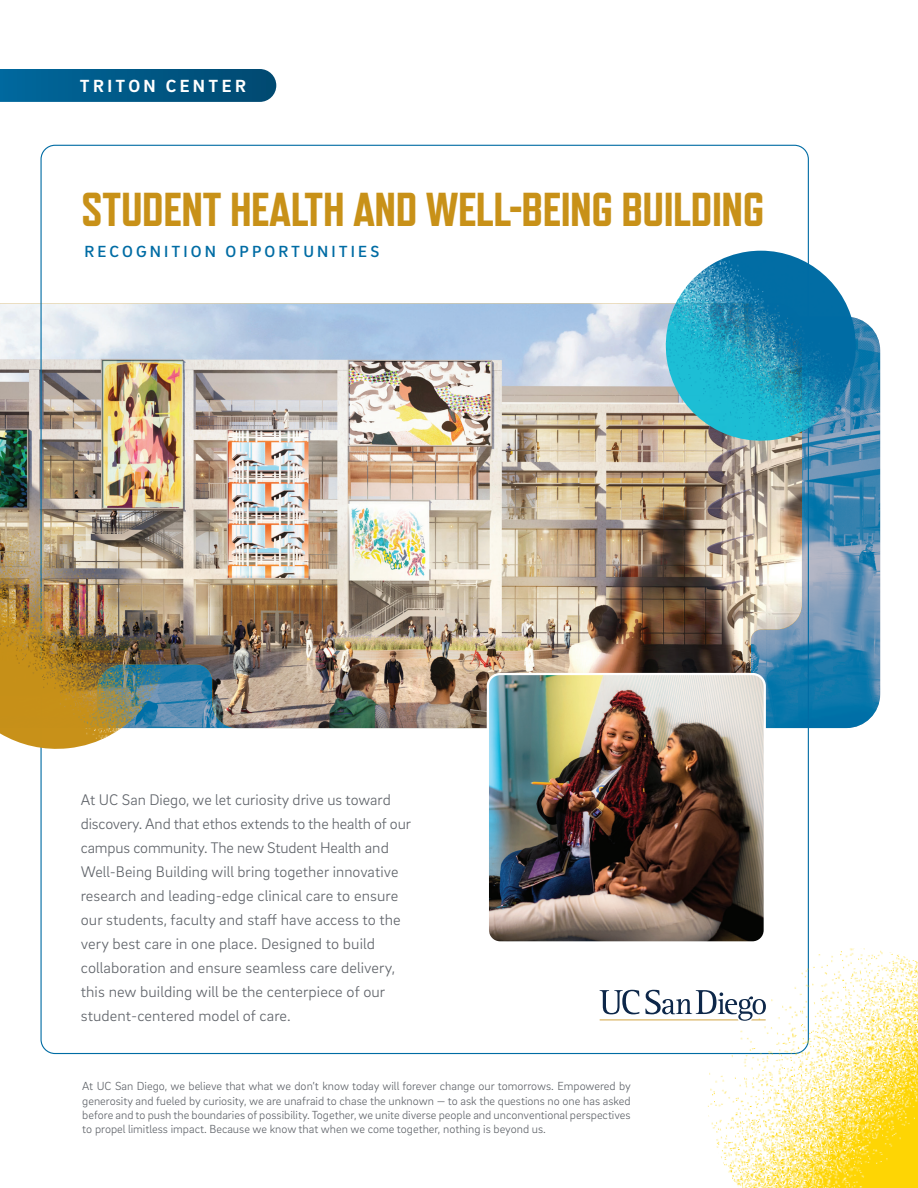
<style>
.page{position:relative;width:918px;height:1188px;background:#fff}
.page>*{position:absolute;margin:0;border:0;box-sizing:border-box;transform-origin:0 0}
.Title__Main{font:800 47.55px "Refrigerator Deluxe";letter-spacing:-.01em;color:#c89118}
.Subheader_Under_Title{font:700 18px "Brix Sans";letter-spacing:.19em;color:#fff}
.Subheader_Under_Title-2{font:500 16.5px "Brix Sans";letter-spacing:.19em;color:#006ca4}
.Body_Copy__FRONT{font:300 15.75px/24px "Brix Sans";letter-spacing:.005em;color:#5f6369}
.t1{font:300 12px/14.4px "Brix Sans";color:#5f6369;text-align:justify}
</style>
<div class="page">
<img style="left:802px;top:320px;width:78px;height:408px">
<img style="left:0;top:304px;width:802px;height:424px">
<img style="left:697px;top:948px;width:221px;height:240px">
<img style="left:488px;top:674px;width:277px;height:267px">
<div style="left:487px;top:673px;width:279px;height:271px;border:2px solid #fff;border-radius:12px"></div>
<svg style="left:0;top:69px;width:276px;height:33px;background:#035a88"></svg>
<svg style="left:600px;top:990px;width:166px;height:31px"></svg>
<img style="left:0;top:526px;width:174px;height:225px">
<img style="left:659px;top:251px;width:203px;height:196px">
<p class="Subheader_Under_Title" style="left:80px;top:74px;width:168px">TRITON CENTER</p>
<p class="Title__Main" style="left:81px;top:182px;width:685px">STUDENT HEALTH AND WELL-BEING BUILDING</p>
<p class="Subheader_Under_Title-2" style="left:85px;top:241px;width:296px">RECOGNITION OPPORTUNITIES</p>
<p class="Body_Copy__FRONT" style="left:81px;top:787px;width:332px">At UC San Diego, we let curiosity drive us toward discovery. And that ethos extends to the health of our campus community. The new Student Health and Well-Being Building will bring together innovative research and leading-edge clinical care to ensure our students, faculty and staff have access to the very best care in one place. Designed to build collaboration and ensure seamless care delivery, this new building will be the centerpiece of our student-centered model of care.</p>
<p class="t1" style="left:82px;top:1078px;width:550px">At UC San Diego, we believe that what we don’t know today will forever change our tomorrows. Empowered by generosity and fueled by curiosity, we are unafraid to chase the unknown — to ask the questions no one has asked before and to push the boundaries of possibility. Together, we unite diverse people and unconventional perspectives to propel limitless impact. Because we know that when we come together, nothing is beyond us.</p>
</div>
